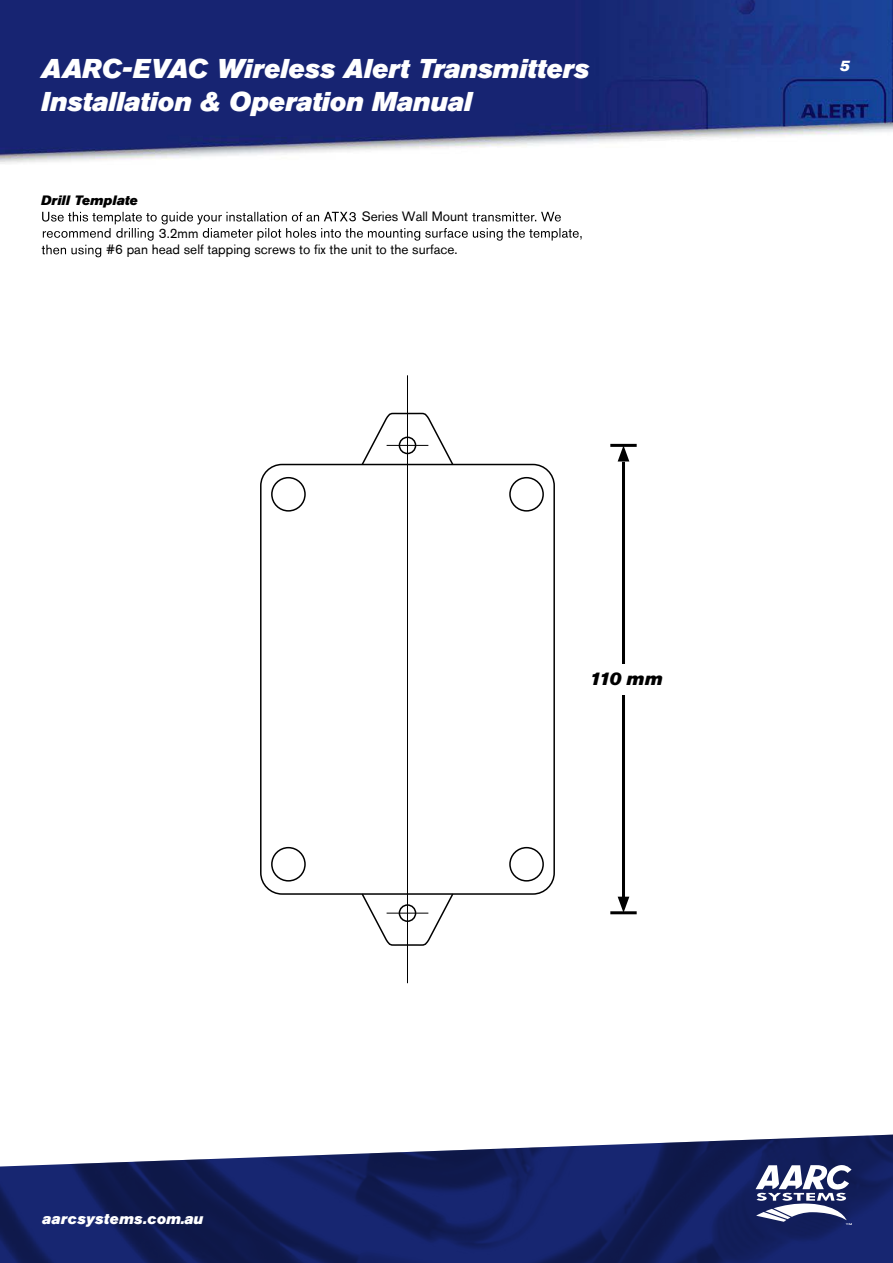
<style>
.page{position:relative;width:893px;height:1263px;background:#fff}
.page>*{position:absolute;margin:0;border:0;box-sizing:border-box;transform-origin:0 0}
.t1{font:italic 27px/32.4px "Akzidenz Grotesk BQ Super";letter-spacing:.005em;color:#fff}
.t2{font:italic 18px "Akzidenz Grotesk BQ Super";color:#000}
.t3{font:italic 15px "Akzidenz Grotesk BQ Super";letter-spacing:.03em;color:#fff}
.t4{font:13.5px/16.8px "Akzidenz Grotesk BE";color:#000}
.t5{font:italic 13.5px "Akzidenz Grotesk BQ Super";letter-spacing:.015em;color:#000}
</style>
<div class="page">
<img style="left:0;top:0;width:893px;height:164px">
<img style="left:0;top:1134px;width:893px;height:129px">
<svg style="left:755px;top:1165px;width:97px;height:60px"></svg>
<hr style="left:622px;top:462px;width:3px;height:446px;background:#000">
<svg style="left:618px;top:447px;width:11px;height:14px"></svg>
<svg style="left:618px;top:897px;width:11px;height:14px"></svg>
<hr style="left:610px;top:444px;width:27px;height:3px;background:#000">
<hr style="left:610px;top:911px;width:27px;height:3px;background:#000">
<div style="left:588px;top:664px;width:73px;height:31px;background:#fff"></div>
<div style="left:260px;top:464px;width:295px;height:431px;border:2px solid #000;border-radius:21px"></div>
<div style="left:271px;top:847px;width:35px;height:34px;border:2px solid #000;border-radius:50%"></div>
<div style="left:509px;top:847px;width:35px;height:34px;border:2px solid #000;border-radius:50%"></div>
<div style="left:271px;top:477px;width:35px;height:35px;border:2px solid #000;border-radius:50%"></div>
<div style="left:509px;top:477px;width:35px;height:35px;border:2px solid #000;border-radius:50%"></div>
<svg style="left:360px;top:412px;width:95px;height:54px"></svg>
<hr style="left:407px;top:375px;width:1px;height:608px;background:#000">
<svg style="left:360px;top:892px;width:95px;height:54px"></svg>
<hr style="left:387px;top:445px;width:41px;height:1px;background:#000">
<hr style="left:387px;top:913px;width:41px;height:1px;background:#000">
<svg style="left:42px;top:212px;width:540px;height:45px"></svg>
<h1 class="t1" style="left:41px;top:53px;width:549px">AARC-EVAC Wireless Alert Transmitters<br>Installation &amp; Operation Manual</h1>
<p class="t3" style="left:840px;top:57px;width:11px">5</p>
<p class="t5" style="left:41px;top:193px;width:98px">Drill Template</p>
<p class="t4" style="left:362px;top:208px;width:108px">Series Wall Mount</p>
<p class="t4" style="left:106px;top:224px;width:353px;text-indent:53px">3.2mm<br>#6 pan head self tapping screws to fix the unit to the surface.</p>
<h2 class="t2" style="left:589px;top:668px;width:75px">110 mm</h2>
<p class="t3" style="left:42px;top:1210px;width:162px">aarcsystems.com.au</p>
</div>
